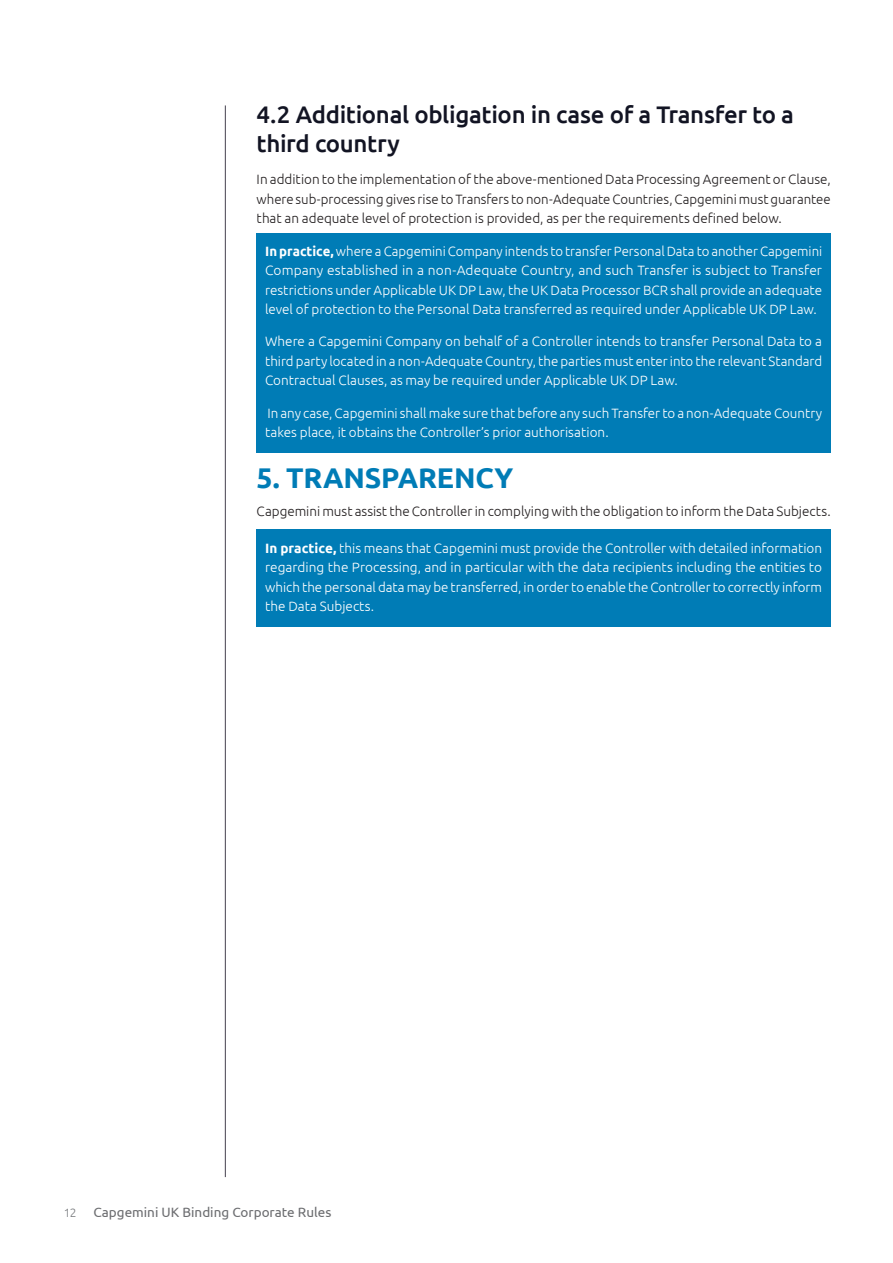
<style>
.page{position:relative;width:893px;height:1263px;background:#fff}
.page>*{position:absolute;margin:0;border:0;box-sizing:border-box;transform-origin:0 0}
.t1{font:700 28.5px "Ubuntu";letter-spacing:-.005em;color:#007cb6}
.t2{font:500 24px/28.8px "Ubuntu";letter-spacing:-.015em;color:#121423}
.t3{font:300 13.5px/19.5px "Ubuntu";color:#fff;text-align:justify}
.t4{font:300 13.5px/19.5px "Ubuntu";color:#231f20;text-align:justify}
.t5{font:13.5px "Ubuntu";color:#6c6d70}
.t6{font:300 12px "Ubuntu";color:#76787b}
.s1{font-weight:700}
</style>
<div class="page">
<hr style="left:225px;top:105px;width:1px;height:1072px;background:#595662">
<div style="left:257px;top:529px;width:574px;height:98px;background:#007cb6"></div>
<div style="left:257px;top:233px;width:574px;height:219px;background:#007cb6"></div>
<h2 class="t2" style="left:257px;top:99px;width:539px">4.2 Additional obligation in case of a Transfer to a third country</h2>
<p class="t4" style="left:257px;top:169px;width:576px">In addition to the implementation of the above-mentioned Data Processing Agreement or Clause, where sub-processing gives rise to Transfers to non-Adequate Countries, Capgemini must guarantee that an adequate level of protection is provided, as per the requirements defined below.</p>
<p class="t3" style="left:265px;top:241px;width:559px"><span class="s1">In practice,</span> where a Capgemini Company intends to transfer Personal Data to another Capgemini Company established in a non-Adequate Country, and such Transfer is subject to Transfer restrictions under Applicable UK DP Law, the UK Data Processor BCR shall provide an adequate level of protection to the Personal Data transferred as required under Applicable UK DP Law.</p>
<p class="t3" style="left:265px;top:331px;width:559px">Where a Capgemini Company on behalf of a Controller intends to transfer Personal Data to a third party located in a non-Adequate Country, the parties must enter into the relevant Standard Contractual Clauses, as may be required under Applicable UK DP Law.</p>
<p class="t3" style="left:265px;top:403px;width:559px">In any case, Capgemini shall make sure that before any such Transfer to a non-Adequate Country takes place, it obtains the Controller’s prior authorisation.</p>
<h1 class="t1" style="left:257px;top:461px;width:258px">5. TRANSPARENCY</h1>
<p class="t4" style="left:257px;top:501px;width:576px">Capgemini must assist the Controller in complying with the obligation to inform the Data Subjects.</p>
<p class="t3" style="left:265px;top:538px;width:559px"><span class="s1">In practice,</span> this means that Capgemini must provide the Controller with detailed information regarding the Processing, and in particular with the data recipients including the entities to which the personal data may be transferred, in order to enable the Controller to correctly inform the Data Subjects.</p>
<p class="t6" style="left:64px;top:1205px;width:14px">12</p>
<p class="t5" style="left:94px;top:1204px;width:239px">Capgemini UK Binding Corporate Rules</p>
</div>
